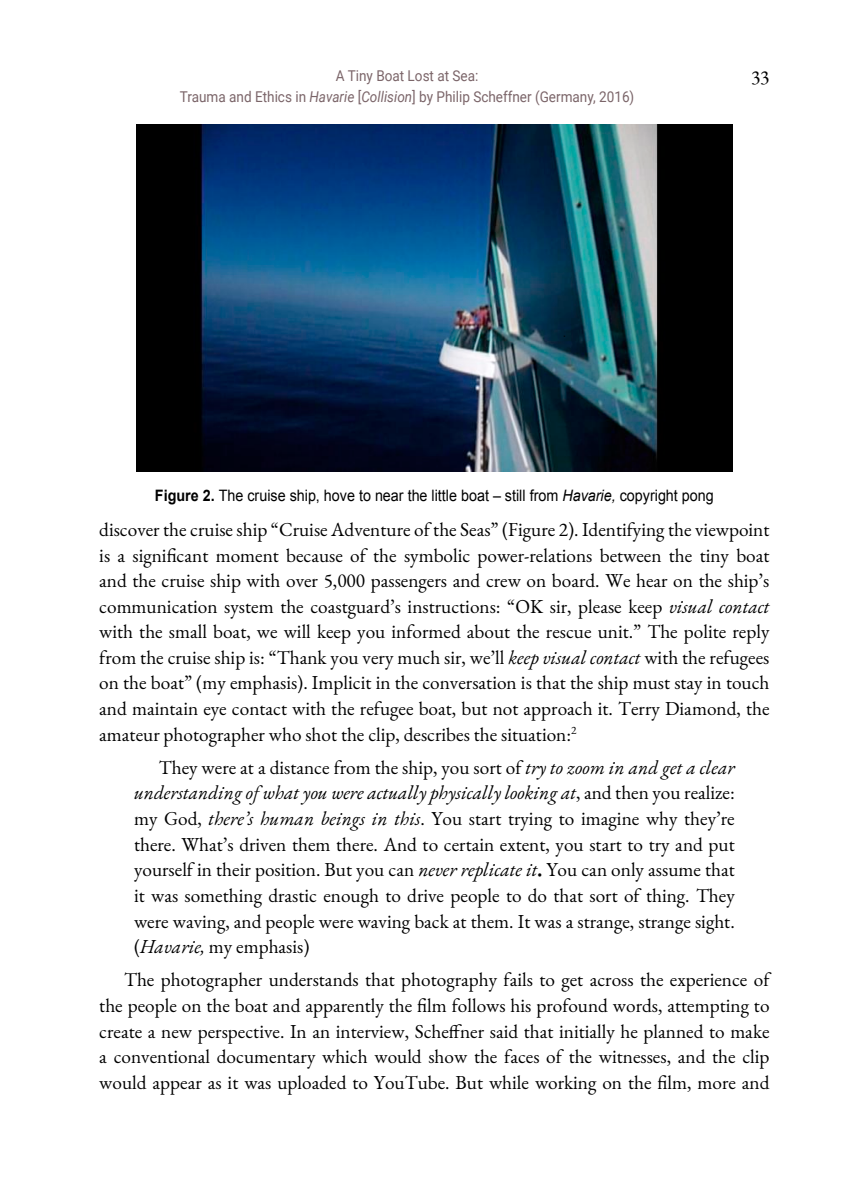
<style>
.page{position:relative;width:844px;height:1191px;background:#fff}
.page>*{position:absolute;margin:0;border:0;box-sizing:border-box;transform-origin:0 0}
.t1{font:19.25px/25.7px "EB Garamond";color:#000;text-align:justify}
.t2{font:15.75px "Arial";color:#000;scale:.91 1}
.t3{font:14.88px "Roboto";color:#7b6569;scale:.91 1}
.s1{font-style:italic}
.s2{font-weight:700}
</style>
<div class="page">
<img style="left:136px;top:124px;width:596px;height:347px">
<p class="t3" style="left:336px;top:65px;width:158px">A Tiny Boat Lost at Sea:</p>
<p class="t1" style="left:750px;top:65px;width:20px">33</p>
<p class="t3" style="left:180px;top:86px;width:500px">Trauma and Ethics in <span class="s1">Havarie</span> [<span class="s1">Collision</span>] by Philip Scheffner (Germany, 2016)</p>
<p class="t2" style="left:155px;top:485px;width:615px"><span class="s2">Figure 2.</span> The cruise ship, hove to near the little boat – still from <span class="s1">Havarie,</span> copyright pong</p>
<p class="t1" style="left:99px;top:517px;width:671px">discover the cruise ship “Cruise Adventure of the Seas” (Figure 2). Identifying the viewpoint is a significant moment because of the symbolic power-relations between the tiny boat and the cruise ship with over 5,000 passengers and crew on board. We hear on the ship’s communication system the coastguard’s instructions: “OK sir, please keep <span class="s1">visual contact </span>with the small boat, we will keep you informed about the rescue unit.” The polite reply from the cruise ship is: “Thank you very much sir, we’ll <span class="s1">keep visual contact</span> with the refugees on the boat” (my emphasis). Implicit in the conversation is that the ship must stay in touch and maintain eye contact with the refugee boat, but not approach it. Terry Diamond, the amateur photographer who shot the clip, describes the situation:<sup>2</sup></p>
<p class="t1" style="left:134px;top:754px;width:602px;text-indent:25px">They were at a distance from the ship, you sort of <span class="s1">try to zoom in and get a clear understanding of what you were actually physically looking at</span>, and then you realize: my God, <span class="s1">there’s human beings in this</span>. You start trying to imagine why they’re there. What’s driven them there. And to certain extent, you start to try and put yourself in their position. But you can <span class="s1">never replicate it</span><span class="s2">.</span> You can only assume that it was something drastic enough to drive people to do that sort of thing. They were waving, and people were waving back at them. It was a strange, strange sight. (<span class="s1">Havarie,</span> my emphasis)</p>
<p class="t1" style="left:99px;top:967px;width:671px;text-indent:25px">The photographer understands that photography fails to get across the experience of the people on the boat and apparently the film follows his profound words, attempting to create a new perspective. In an interview, Scheffner said that initially he planned to make a conventional documentary which would show the faces of the witnesses, and the clip would appear as it was uploaded to YouTube. But while working on the film, more and</p>
</div>
